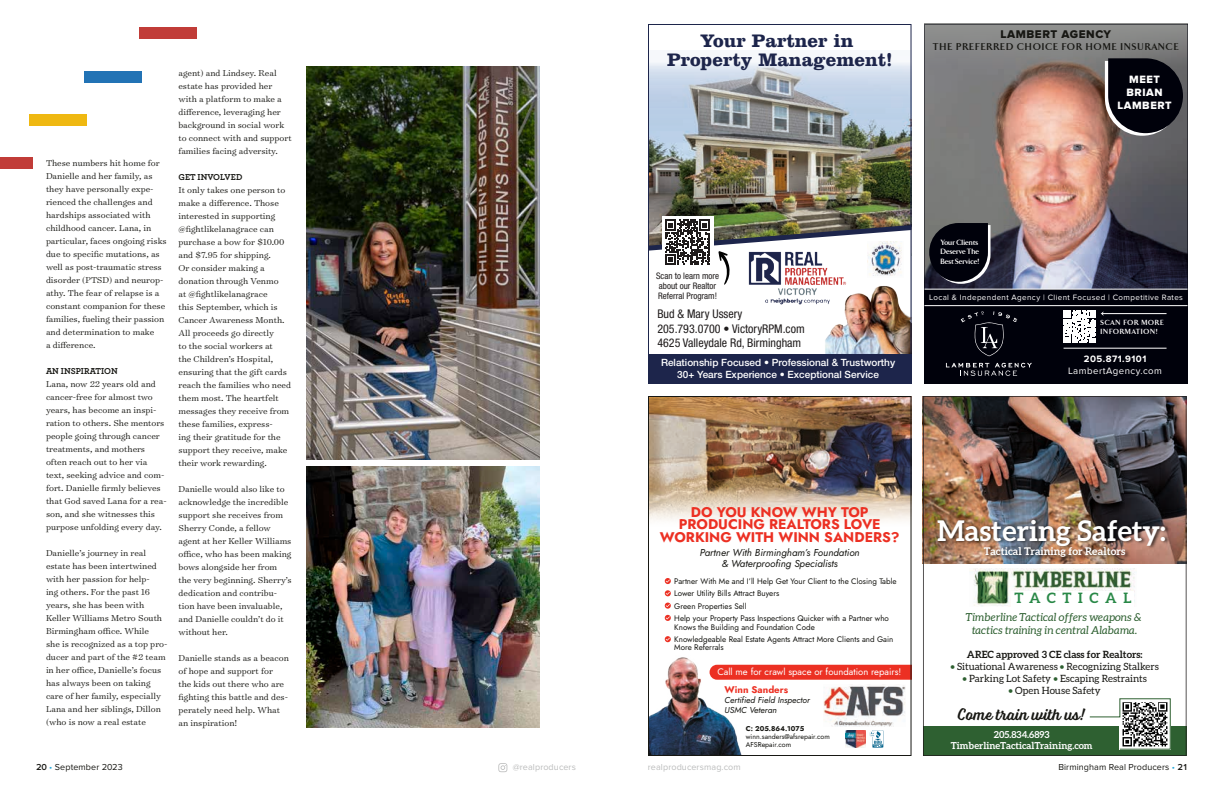
<style>
.page{position:relative;width:1224px;height:792px;background:#fff}
.page>*{position:absolute;margin:0;border:0;box-sizing:border-box;transform-origin:0 0}
.t1{font:700 28.5px "Aleo";color:#fff}
.t2{font:700 19px/18.8px "Clarendon";color:#1d254b;text-align:center}
.t3{font:17px "Voltage";color:#171713}
.t4{font:700 14.3px "Aleo";letter-spacing:.46em;color:#298847}
.t5{font:14px/12.4px "Jost";color:#ec3023;text-align:center}
.t6{font:condensed 12px/14.4px "Helvetica Neue LT Std";color:#1f1b1b}
.t7{font:11.6px "Proxima Nova Extrabld";letter-spacing:.05em;color:#171713}
.t8{font:italic 11px/13.2px "Aleo";color:#2e6031;text-align:center}
.t9{font:11px/13.2px "Proxima Nova Extrabld";letter-spacing:.05em;color:#fff;text-align:center}
.t10{font:700 10.6px "Aleo";color:#fff}
.t11{font:10px "Aleo";color:#171713}
.t12{font:500 10px/12px "Helvetica Neue LT Std";color:#fff;text-align:center}
.t13{font:italic 10px/10.8px "Jost";color:#171713;text-align:center}
.t14{font:700 10px "Arrow";letter-spacing:.1em;color:#171713}
.t15{font:700 10px "Aleo";color:#171713}
.t16{font:300 9.8px/13px "Surveyor Text";color:#171713}
.t17{font:9.7px "Jost";color:#ec3023}
.t18{font:700 9.6px/11.5px "Aleo";color:#fff;text-align:center}
.t19{font:9.6px "Proxima Nova";letter-spacing:.05em;color:#fff}
.t20{font:700 9.6px "Proxima Nova";letter-spacing:.05em;color:#fff}
.t21{font:9.5px "Jost";color:#fff}
.t22{font:condensed 9px/10px "Helvetica Neue LT Std";color:#1f1b1b}
.t23{font:9px "Proxima Nova";letter-spacing:.01em;color:#171713}
.t24{font:9px "Proxima Nova";letter-spacing:.01em;color:#bbbcbc}
.t25{font:700 9px "Archer";color:#171713}
.t26{font:italic 8.6px/10.3px "Jost";color:#171713}
.t27{font:8px/12.4px "Jost";color:#171713}
.t28{font:8px "Proxima Nova";letter-spacing:.05em;color:#fff}
.t29{font:700 7.8px/9.3px "Arrow";color:#fff;text-align:justify}
.t30{font:700 7.5px/9px "Arrow";letter-spacing:.1em;color:#fff}
.t31{font:7px/8.4px "Jost";color:#171713}
.s1{color:#2e6031}
.s2{font-weight:600}
.s3{color:#26a7d9}
</style>
<div class="page">
<svg style="left:498px;top:763px;width:9px;height:9px"></svg>
<img style="left:307px;top:466px;width:233px;height:261px">
<img style="left:307px;top:67px;width:233px;height:393px">
<img style="left:648px;top:396px;width:264px;height:360px">
<img style="left:923px;top:396px;width:263px;height:360px">
<img style="left:648px;top:24px;width:264px;height:360px">
<svg style="left:924px;top:24px;width:264px;height:360px;background:#675b5d"></svg>
<svg style="left:1105px;top:58px;width:78px;height:78px;background:#202027"></svg>
<svg style="left:929px;top:223px;width:62px;height:61px;background:#1a1b24"></svg>
<div style="left:139px;top:28px;width:58px;height:11px;background:#c13c38"></div>
<div style="left:84px;top:71px;width:58px;height:11px;background:#2273b5"></div>
<div style="left:29px;top:114px;width:58px;height:11px;background:#efb811"></div>
<div style="left:0;top:158px;width:33px;height:11px;background:#c13c38"></div>
<p class="t16" style="left:46px;top:156px;width:122px">These numbers hit home for<br>Danielle and her family, as they have personally expe&shy;rienced the challenges and hardships associated with childhood cancer. Lana, in particular, faces ongoing risks due to specific mutations, as well as post-traumatic stress disorder (PTSD) and neurop&shy;athy. The fear of relapse is a constant companion for these families, fueling their passion and determination to make<br>a difference.</p>
<p class="t25" style="left:46px;top:364px;width:73px">AN INSPIRATION</p>
<p class="t16" style="left:46px;top:377px;width:122px">Lana, now 22 years old and cancer-free for almost two years, has become an inspi&shy;ration to others. She mentors people going through cancer treatments, and mothers often reach out to her via text, seeking advice and com&shy;fort. Danielle firmly believes that God saved Lana for a rea&shy;son, and she witnesses this purpose unfolding every day.</p>
<p class="t16" style="left:46px;top:546px;width:123px">Danielle’s journey in real estate has been intertwined with her passion for help-<br>ing others. For the past 16 years, she has been with<br>Keller Williams Metro South<br>Birmingham office. While<br>she is recognized as a top pro&shy;ducer and part of the #2 team in her office, Danielle’s focus has always been on taking care of her family, especially<br>Lana and her siblings, Dillon (who is now a real estate</p>
<p class="t16" style="left:179px;top:66px;width:115px">agent) and Lindsey. Real estate has provided her with a platform to make a difference, leveraging her background in social work to connect with and support families facing adversity.</p>
<p class="t25" style="left:179px;top:170px;width:65px">GET INVOLVED</p>
<p class="t16" style="left:179px;top:183px;width:114px">It only takes one person to make a difference. Those interested in supporting @fightlikelanagrace can purchase a bow for $10.00 and $7.95 for shipping.<br>Or consider making a donation through Venmo<br>at @fightlikelanagrace<br>this September, which is<br>Cancer Awareness Month.<br>All proceeds go directly<br>to the social workers at<br>the Children’s Hospital, ensuring that the gift cards reach the families who need them most. The heartfelt messages they receive from these families, express-<br>ing their gratitude for the support they receive, make their work rewarding.</p>
<p class="t16" style="left:179px;top:482px;width:115px">Danielle would also like to acknowledge the incredible support she receives from<br>Sherry Conde, a fellow agent at her Keller Williams office, who has been making bows alongside her from the very beginning. Sherry’s dedication and contribu&shy;tion have been invaluable, and Danielle couldn’t do it without her.</p>
<p class="t16" style="left:179px;top:651px;width:112px">Danielle stands as a beacon of hope and support for<br>the kids out there who are fighting this battle and des&shy;perately need help. What an inspiration!</p>
<h2 class="t2" style="left:667px;top:31px;width:227px">Your Partner in<br>Property Management!</h2>
<p class="t7" style="left:1000px;top:29px;width:112px">LAMBERT AGENCY</p>
<p class="t14" style="left:933px;top:41px;width:247px">THE PREFERRED CHOICE FOR HOME INSURANCE</p>
<p class="t9" style="left:1118px;top:73px;width:55px">MEET<br>BRIAN<br>LAMBERT</p>
<p class="t22" style="left:656px;top:271px;width:65px">Scan to learn more about our Realtor<br>Referral Program!</p>
<p class="t6" style="left:657px;top:307px;width:149px">Bud &amp; Mary Ussery<br>205.793.0700 • VictoryRPM.com<br>4625 Valleydale Rd, Birmingham</p>
<p class="t12" style="left:661px;top:356px;width:236px">Relationship Focused • Professional &amp; Trustworthy<br>30+ Years Experience • Exceptional Service</p>
<p class="t29" style="left:940px;top:238px;width:40px">Your Clients Deserve The Best Service!</p>
<p class="t28" style="left:929px;top:293px;width:255px">Local &amp; Independent Agency | Client Focused | Competitive Rates</p>
<p class="t30" style="left:1101px;top:318px;width:65px">SCAN FOR MORE<br>INFORMATION!</p>
<p class="t20" style="left:1084px;top:354px;width:64px">205.871.9101</p>
<p class="t19" style="left:1068px;top:365px;width:95px">LambertAgency.com</p>
<h3 class="t5" style="left:660px;top:506px;width:241px">DO YOU KNOW WHY TOP<br>PRODUCING REALTORS LOVE<br>WORKING WITH WINN SANDERS?</h3>
<p class="t13" style="left:700px;top:547px;width:161px">Partner With Birmingham’s Foundation &amp; Waterproofing Specialists</p>
<p class="t27" style="left:674px;top:575px;width:224px">Partner With Me and I’ll Help Get Your Client to the Closing Table Lower Utility Bills Attract Buyers<br>Green Properties Sell<br>Help your Property Pass Inspections Quicker with a Partner who</p>
<p class="t27" style="left:674px;top:621px;width:221px">Knows the Building and Foundation Code<br>Knowledgeable Real Estate Agents Attract More Clients and Gain</p>
<p class="t27" style="left:674px;top:641px;width:51px">More Referrals</p>
<p class="t17" style="left:725px;top:683px;width:65px">Winn Sanders</p>
<p class="t26" style="left:725px;top:695px;width:87px">Certified Field Inspector<br>USMC Veteran</p>
<p class="t21" style="left:717px;top:666px;width:186px">Call me for crawl space or foundation repairs!</p>
<p class="t31" style="left:746px;top:724px;width:86px">C: 205.864.1075 winn.sanders@afsrepair.com<br>AFSRepair.com</p>
<h1 class="t1" style="left:937px;top:514px;width:230px">Mastering Safety:</h1>
<p class="t10" style="left:984px;top:545px;width:143px">Tactical Training for Realtors</p>
<h3 class="t4" style="left:1015px;top:590px;width:118px">TACTICAL</h3>
<p class="t8" style="left:966px;top:610px;width:177px">Timberline Tactical offers weapons &amp; tactics training in central Alabama.</p>
<p class="t15" style="left:967px;top:649px;width:177px">AREC approved 3 CE class for Realtors:</p>
<p class="t11" style="left:950px;top:661px;width:210px"><span class="s1">•</span> Situational Awareness <span class="s1">•</span> Recognizing Stalkers</p>
<p class="t11" style="left:962px;top:673px;width:186px"><span class="s1">•</span> Parking Lot Safety <span class="s1">•</span> Escaping Restraints</p>
<p class="t11" style="left:1009px;top:685px;width:94px"><span class="s1">•</span> Open House Safety</p>
<h3 class="t3" style="left:958px;top:704px;width:130px">Come train with us!</h3>
<p class="t18" style="left:951px;top:729px;width:143px">205.834.6893<br>TimberlineTacticalTraining.com</p>
<p class="t23" style="left:36px;top:762px;width:89px"><span class="s2">20</span> <span class="s3">•</span> September 2023</p>
<p class="t24" style="left:513px;top:762px;width:65px">@realproducers</p>
<p class="t24" style="left:648px;top:762px;width:94px">realproducersmag.com</p>
<p class="t23" style="left:1058px;top:762px;width:131px">Birmingham Real Producers <span class="s3">•</span> <span class="s2">21</span></p>
</div>
